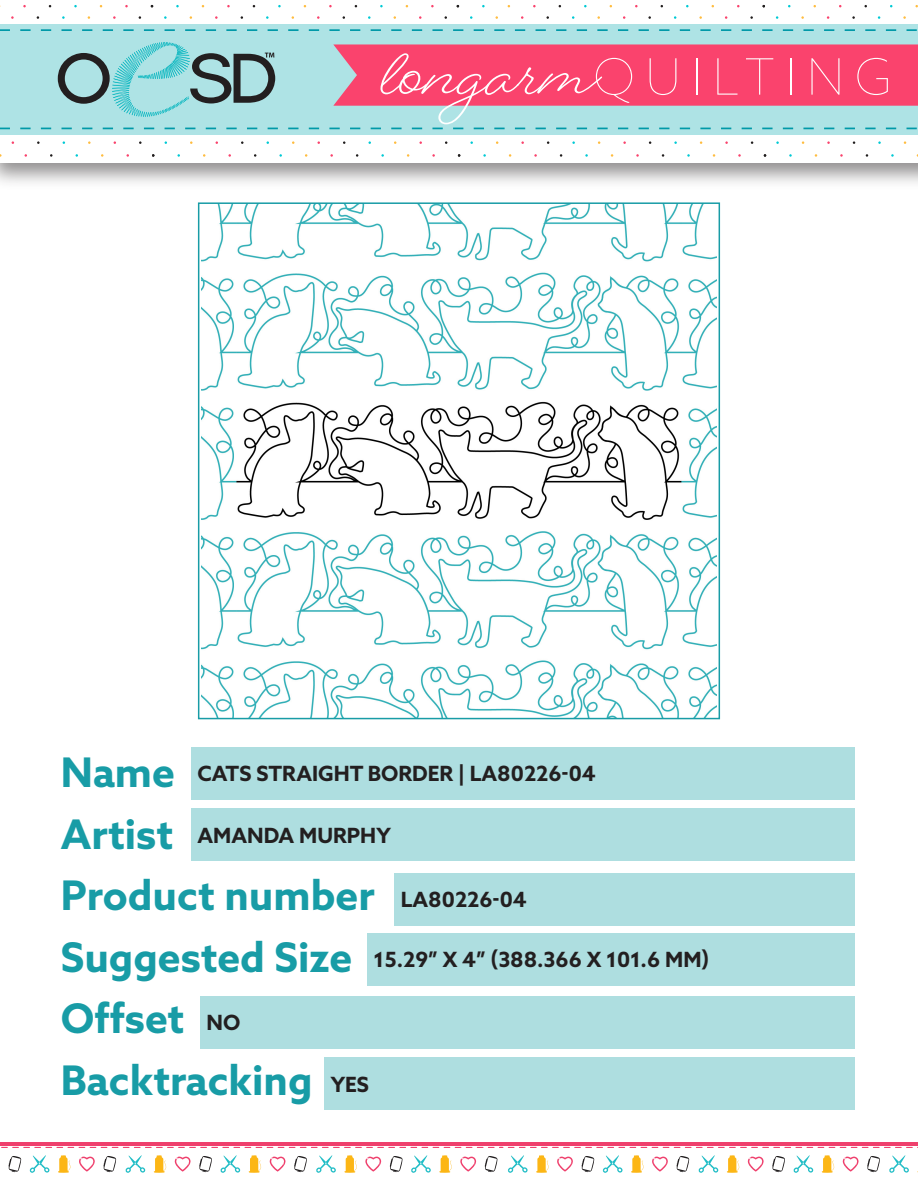
<style>
.page{position:relative;width:918px;height:1188px;background:#fff}
.page>*{position:absolute;margin:0;border:0;box-sizing:border-box;transform-origin:0 0}
.t1{font:100 50.25px "Azo Sans";letter-spacing:.2em;color:#fff}
.t2{font:700 40.8px/61.5px "Azo Sans";color:#189ca6}
.t3{font:700 21px "Azo Sans";color:#231f20}
</style>
<div class="page">
<img style="left:201px;top:205px;width:516px;height:511px">
<div style="left:198px;top:202px;width:522px;height:517px;border:2px solid #189ca6"></div>
<div style="left:0;top:24px;width:918px;height:110px;background:#aee3e5"></div>
<svg style="left:0;top:29px;width:917px;height:2px"></svg>
<svg style="left:0;top:128px;width:330px;height:2px"></svg>
<svg style="left:57px;top:42px;width:219px;height:75px"></svg>
<svg style="left:330px;top:44px;width:588px;height:86px"></svg>
<svg style="left:8px;top:1156px;width:13px;height:16px"></svg>
<svg style="left:58px;top:1155px;width:13px;height:18px"></svg>
<svg style="left:79px;top:1157px;width:16px;height:15px"></svg>
<svg style="left:30px;top:1155px;width:19px;height:18px"></svg>
<svg style="left:103px;top:1156px;width:13px;height:16px"></svg>
<svg style="left:154px;top:1155px;width:12px;height:18px"></svg>
<svg style="left:175px;top:1157px;width:16px;height:15px"></svg>
<svg style="left:126px;top:1155px;width:19px;height:18px"></svg>
<svg style="left:199px;top:1156px;width:13px;height:16px"></svg>
<svg style="left:248px;top:1155px;width:13px;height:18px"></svg>
<svg style="left:270px;top:1157px;width:16px;height:15px"></svg>
<svg style="left:221px;top:1155px;width:19px;height:18px"></svg>
<svg style="left:294px;top:1156px;width:13px;height:16px"></svg>
<svg style="left:344px;top:1155px;width:13px;height:18px"></svg>
<svg style="left:365px;top:1157px;width:16px;height:15px"></svg>
<svg style="left:316px;top:1155px;width:20px;height:18px"></svg>
<svg style="left:390px;top:1156px;width:13px;height:16px"></svg>
<svg style="left:439px;top:1155px;width:13px;height:18px"></svg>
<svg style="left:460px;top:1157px;width:16px;height:15px"></svg>
<svg style="left:411px;top:1155px;width:20px;height:18px"></svg>
<svg style="left:485px;top:1156px;width:13px;height:16px"></svg>
<hr style="left:0;top:1142px;width:502px;height:3px;background:#ef406d">
<svg style="left:1px;top:1147px;width:494px;height:1px"></svg>
<svg style="left:536px;top:1155px;width:13px;height:18px"></svg>
<svg style="left:557px;top:1157px;width:16px;height:15px"></svg>
<svg style="left:508px;top:1155px;width:20px;height:18px"></svg>
<svg style="left:581px;top:1156px;width:13px;height:16px"></svg>
<svg style="left:631px;top:1155px;width:13px;height:18px"></svg>
<svg style="left:652px;top:1157px;width:16px;height:15px"></svg>
<svg style="left:603px;top:1155px;width:20px;height:18px"></svg>
<svg style="left:676px;top:1156px;width:13px;height:16px"></svg>
<svg style="left:727px;top:1155px;width:12px;height:18px"></svg>
<svg style="left:748px;top:1157px;width:16px;height:15px"></svg>
<svg style="left:699px;top:1155px;width:19px;height:18px"></svg>
<svg style="left:772px;top:1156px;width:13px;height:16px"></svg>
<svg style="left:822px;top:1155px;width:12px;height:18px"></svg>
<svg style="left:843px;top:1157px;width:16px;height:15px"></svg>
<svg style="left:794px;top:1155px;width:19px;height:18px"></svg>
<svg style="left:867px;top:1156px;width:13px;height:16px"></svg>
<svg style="left:889px;top:1155px;width:20px;height:18px"></svg>
<hr style="left:500px;top:1142px;width:418px;height:3px;background:#ef406d">
<svg style="left:499px;top:1147px;width:419px;height:1px"></svg>
<div style="left:191px;top:747px;width:664px;height:53px;background:#aedee0"></div>
<div style="left:191px;top:808px;width:664px;height:53px;background:#aedee0"></div>
<div style="left:394px;top:873px;width:461px;height:52px;background:#aedee0"></div>
<div style="left:367px;top:933px;width:488px;height:52px;background:#aedee0"></div>
<div style="left:200px;top:996px;width:655px;height:52px;background:#aedee0"></div>
<div style="left:324px;top:1057px;width:531px;height:53px;background:#aedee0"></div>
<h1 class="t1" style="left:593px;top:45px;width:300px">QUILTING</h1>
<h2 class="t2" style="left:61px;top:741px;width:315px">Name<br>Artist<br>Product number<br>Suggested Size<br>Offset<br>Backtracking</h2>
<p class="t3" style="left:198px;top:760px;width:400px">CATS STRAIGHT BORDER | LA80226-04</p>
<p class="t3" style="left:198px;top:822px;width:195px">AMANDA MURPHY</p>
<p class="t3" style="left:401px;top:886px;width:127px">LA80226-04</p>
<p class="t3" style="left:374px;top:946px;width:337px">15.29” X 4” (388.366 X 101.6 MM)</p>
<p class="t3" style="left:207px;top:1009px;width:35px">NO</p>
<p class="t3" style="left:331px;top:1070px;width:40px">YES</p>
</div>
